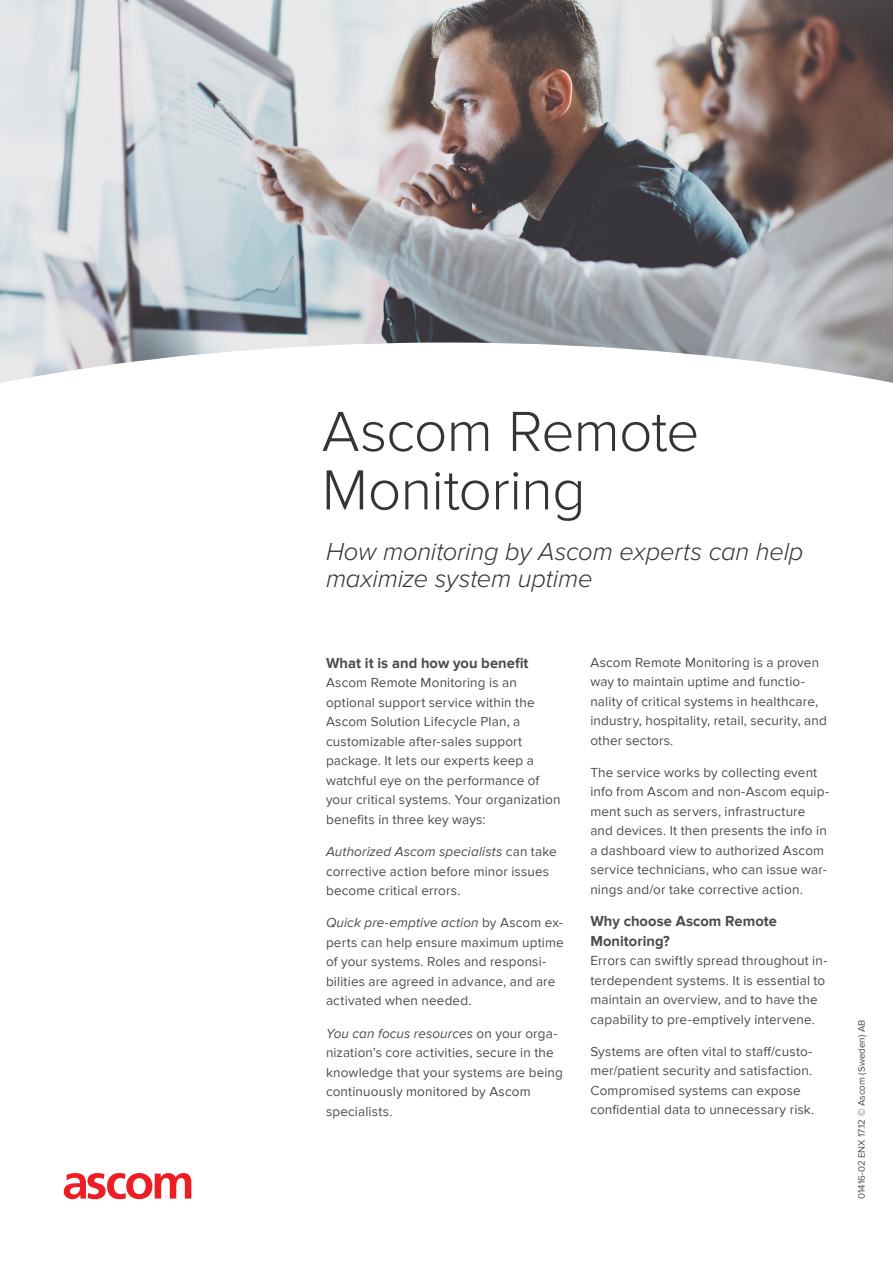
<style>
.page{position:relative;width:893px;height:1263px;background:#fff}
.page>*{position:absolute;margin:0;border:0;box-sizing:border-box;transform-origin:0 0}
.Heading_L2_-_Ascom_G{font:300 58.5px/58.5px "Proxima Nova";letter-spacing:-.01em;color:#363536}
.Preamble_L2{font:italic 300 25.5px/27px "Proxima Nova";letter-spacing:-.005em;color:#363536}
.Sub-heading__body_co{font:700 15px/19.5px "Proxima Nova";letter-spacing:.005em;color:#4b4c4d}
.Body_copy{font:13.5px/19.5px "Proxima Nova";letter-spacing:.01em;color:#4b4c4d}
.t1{font:9.75px "Proxima Nova";color:#4b4c4d}
.s1{font-style:italic}
</style>
<div class="page">
<img style="left:0;top:0;width:893px;height:383px">
<svg style="left:64px;top:1173px;width:127px;height:26px"></svg>
<p class="Heading_L2_-_Ascom_G" style="left:322px;top:403px;width:379px">Ascom Remote<br>Monitoring</p>
<p class="Preamble_L2" style="left:326px;top:536px;width:479px">How monitoring by Ascom experts can help maximize system uptime</p>
<p class="Sub-heading__body_co" style="left:326px;top:653px;width:204px">What it is and how you benefit</p>
<p class="Body_copy" style="left:326px;top:673px;width:236px">Ascom Remote Monitoring is an optional support service within the Ascom Solution Lifecycle Plan, a customizable after-sales support package. It lets our experts keep a watchful eye on the performance of your critical systems. Your organization benefits in three key ways:</p>
<p class="Body_copy" style="left:326px;top:842px;width:232px"><span class="s1">Authorized Ascom specialists</span> can take corrective action before minor issues become critical errors.</p>
<p class="Body_copy" style="left:326px;top:913px;width:239px"><span class="s1">Quick pre-emptive action</span> by Ascom ex&shy;perts can help ensure maximum uptime of your systems. Roles and responsi&shy;bilities are agreed in advance, and are activated when needed.</p>
<p class="Body_copy" style="left:326px;top:1023px;width:238px"><span class="s1">You can focus resources</span> on your orga&shy;nization’s core activities, secure in the knowledge that your systems are being continuously monitored by Ascom specialists.</p>
<p class="Body_copy" style="left:590px;top:653px;width:238px">Ascom Remote Monitoring is a proven way to maintain uptime and functio&shy;nality of critical systems in healthcare, industry, hospitality, retail, security, and other sectors.</p>
<p class="Body_copy" style="left:590px;top:763px;width:240px">The service works by collecting event info from Ascom and non-Ascom equip&shy;ment such as servers, infrastructure and devices. It then presents the info in a dashboard view to authorized Ascom service technicians, who can issue war&shy;nings and/or take corrective action.</p>
<p class="Sub-heading__body_co" style="left:590px;top:912px;width:188px">Why choose Ascom Remote<br>Monitoring?</p>
<p class="Body_copy" style="left:590px;top:951px;width:239px">Errors can swiftly spread throughout in&shy;terdependent systems. It is essential to maintain an overview, and to have the capability to pre-emptively intervene.</p>
<p class="Body_copy" style="left:590px;top:1042px;width:225px">Systems are often vital to staff/custo&shy;mer/patient security and satisfaction.<br>Compromised systems can expose confidential data to unnecessary risk.</p>
<p class="t1" style="left:856px;top:1199px;width:181px;rotate:-90deg">01416-02 ENX 17.12 © Ascom (Sweden) AB</p>
</div>
